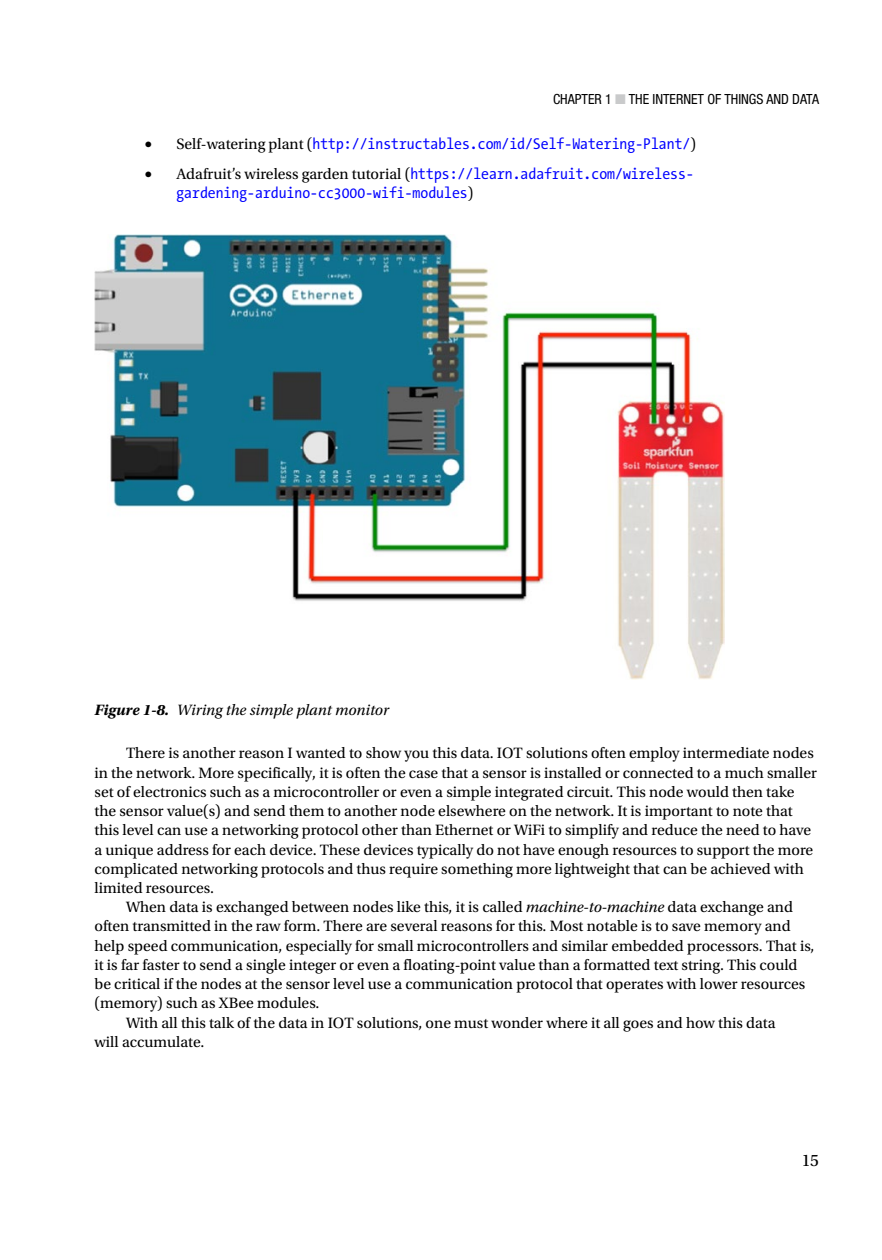
<style>
.page{position:relative;width:882px;height:1260px;background:#fff}
.page>*{position:absolute;margin:0;border:0;box-sizing:border-box;transform-origin:0 0}
.t1{font:17.5px "Utopia Std";color:#000}
.t2{font:15.75px "Utopia Std";color:#000}
.t3{font:15.75px/19.2px "The Sans Mono Con Normal";color:#00f}
.t4{font:italic 15.75px "Utopia Std";color:#000}
.t5{font:condensed 14px "Helvetica Neue";color:#000}
.s1{color:#c9cacb}
.s2{color:#000}
.s3{font-family:"Utopia Std";color:#000}
.s4{font-weight:700}
.s5{font-style:italic}
</style>
<div class="page">
<img style="left:94px;top:234px;width:630px;height:446px">
<p class="t5" style="left:553px;top:91px;width:267px">CHAPTER 1 <span class="s1">■</span> THE INTERNET OF THINGS AND DATA</p>
<p class="t3" style="left:145px;top:135px;width:553px"><span class="s2">•</span> <span class="s3">Self-watering plant (</span>http://instructables.com/id/Self-Watering-Plant/<span class="s3">)</span></p>
<p class="t3" style="left:176px;top:165px;width:519px;text-indent:-32px"><span class="s2">•</span> <span class="s3">Adafruit’s wireless garden tutorial (</span>https://learn.adafruit.com/wireless&shy;gardening-arduino-cc3000-wifi-modules<span class="s3">)</span></p>
<p class="t4" style="left:94px;top:701px;width:296px"><span class="s4">Figure 1-8.</span> Wiring the simple plant monitor</p>
<p class="t2" style="left:126px;top:745px;width:689px">There is another reason I wanted to show you this data. IOT solutions often employ intermediate nodes</p>
<p class="t2" style="left:94px;top:764px;width:724px">in the network. More specifically, it is often the case that a sensor is installed or connected to a much smaller</p>
<p class="t2" style="left:94px;top:783px;width:702px">set of electronics such as a microcontroller or even a simple integrated circuit. This node would then take</p>
<p class="t2" style="left:94px;top:802px;width:700px">the sensor value(s) and send them to another node elsewhere on the network. It is important to note that</p>
<p class="t2" style="left:94px;top:822px;width:718px">this level can use a networking protocol other than Ethernet or WiFi to simplify and reduce the need to have</p>
<p class="t2" style="left:94px;top:841px;width:720px">a unique address for each device. These devices typically do not have enough resources to support the more</p>
<p class="t2" style="left:94px;top:860px;width:711px">complicated networking protocols and thus require something more lightweight that can be achieved with</p>
<p class="t2" style="left:94px;top:879px;width:121px">limited resources.</p>
<p class="t2" style="left:126px;top:899px;width:669px">When data is exchanged between nodes like this, it is called <span class="s5">machine-to-machine</span> data exchange and</p>
<p class="t2" style="left:94px;top:918px;width:698px">often transmitted in the raw form. There are several reasons for this. Most notable is to save memory and</p>
<p class="t2" style="left:94px;top:937px;width:722px">help speed communication, especially for small microcontrollers and similar embedded processors. That is,</p>
<p class="t2" style="left:94px;top:956px;width:705px">it is far faster to send a single integer or even a floating-point value than a formatted text string. This could</p>
<p class="t2" style="left:94px;top:976px;width:712px">be critical if the nodes at the sensor level use a communication protocol that operates with lower resources</p>
<p class="t2" style="left:94px;top:995px;width:227px">(memory) such as XBee modules.</p>
<p class="t2" style="left:126px;top:1014px;width:651px">With all this talk of the data in IOT solutions, one must wonder where it all goes and how this data</p>
<p class="t2" style="left:94px;top:1033px;width:111px">will accumulate.</p>
<p class="t1" style="left:802px;top:1150px;width:19px">15</p>
</div>
